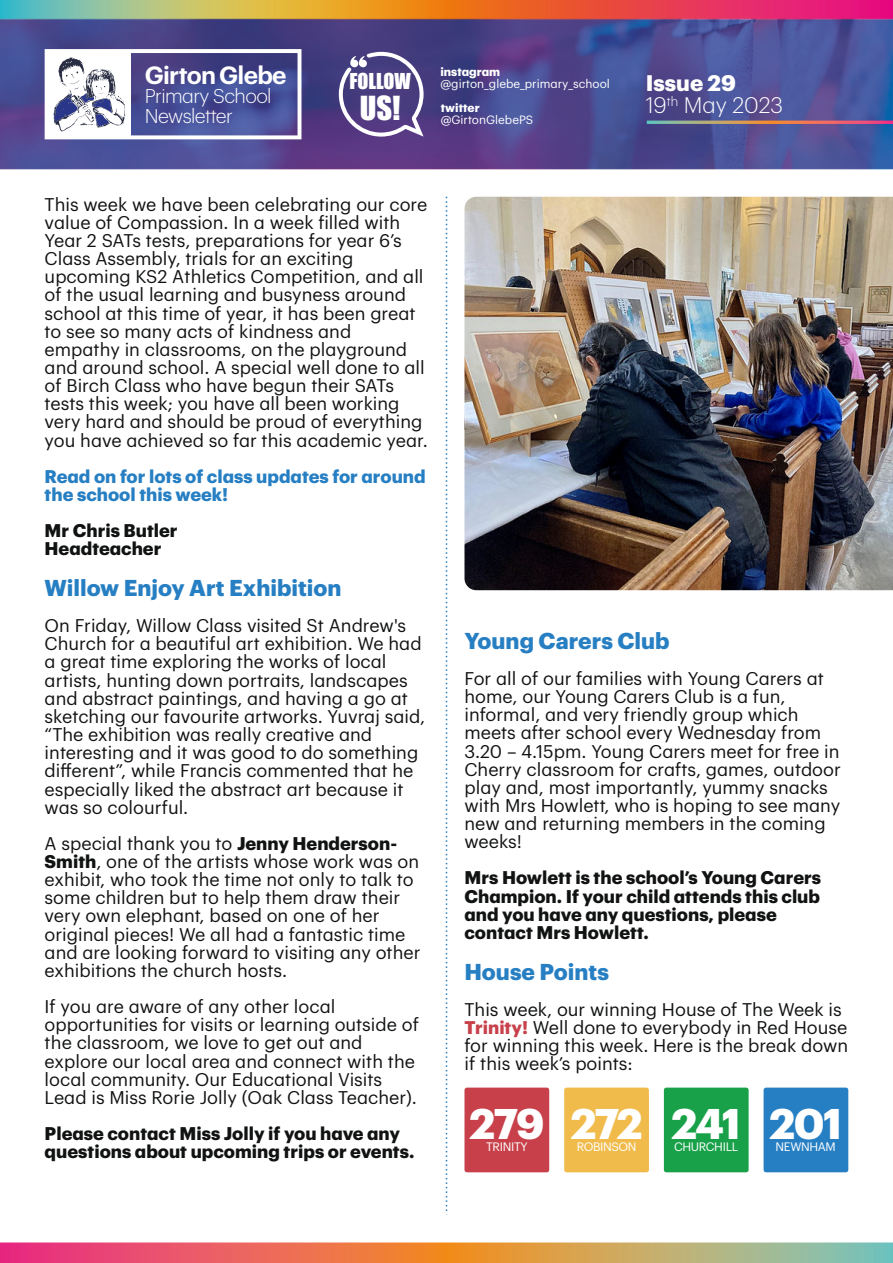
<style>
.page{position:relative;width:893px;height:1263px;background:#fff}
.page>*{position:absolute;margin:0;border:0;box-sizing:border-box;transform-origin:0 0}
.t1{font:700 42px "Graphik";letter-spacing:-.04em;color:#fff}
.t2{font:30.45px "Impact";color:#fff}
.t3{font:600 24.45px "Graphik";letter-spacing:-.03em;color:#fff}
.t4{font:700 22.5px "Graphik";color:#277fc3}
.t5{font:300 22.05px/22.2px "Graphik";color:#fff}
.t6{font:20.1px "Impact";color:#fff}
.t7{font:300 19.5px/19.6px "Graphik";letter-spacing:-.03em;color:#fff}
.t8{font:18px/18.1px "Graphik";color:#111312}
.t9{font:700 18px/18.1px "Graphik";color:#111312}
.t10{font:700 18px/18.1px "Graphik";color:#277fc3}
.t11{font:12px "Graphik";letter-spacing:-.03em;color:#fff}
.t12{font:11.85px "Graphik";color:#fff}
.t13{font:700 11.85px "Graphik";color:#fff}
.s1{font-weight:700}
.s2{font-weight:700;color:#c7404a}
</style>
<div class="page">
<img style="left:0;top:0;width:893px;height:1263px">
<svg style="left:446px;top:197px;width:1px;height:1017px"></svg>
<div style="left:45px;top:191px;width:388px;height:24px;background:#fff"></div>
<div style="left:45px;top:209px;width:360px;height:24px;background:#fff"></div>
<div style="left:45px;top:227px;width:362px;height:24px;background:#fff"></div>
<div style="left:45px;top:245px;width:313px;height:24px;background:#fff"></div>
<div style="left:45px;top:263px;width:383px;height:24px;background:#fff"></div>
<div style="left:45px;top:282px;width:366px;height:23px;background:#fff"></div>
<div style="left:45px;top:300px;width:375px;height:23px;background:#fff"></div>
<div style="left:45px;top:318px;width:311px;height:24px;background:#fff"></div>
<div style="left:45px;top:336px;width:367px;height:24px;background:#fff"></div>
<div style="left:45px;top:354px;width:386px;height:24px;background:#fff"></div>
<div style="left:45px;top:372px;width:354px;height:24px;background:#fff"></div>
<div style="left:45px;top:390px;width:359px;height:24px;background:#fff"></div>
<div style="left:45px;top:409px;width:382px;height:23px;background:#fff"></div>
<div style="left:45px;top:427px;width:383px;height:24px;background:#fff"></div>
<div style="left:45px;top:463px;width:387px;height:24px;background:#fff"></div>
<div style="left:45px;top:481px;width:183px;height:24px;background:#fff"></div>
<div style="left:45px;top:517px;width:133px;height:24px;background:#fff"></div>
<div style="left:45px;top:535px;width:120px;height:24px;background:#fff"></div>
<div style="left:45px;top:612px;width:366px;height:24px;background:#fff"></div>
<div style="left:45px;top:630px;width:381px;height:24px;background:#fff"></div>
<div style="left:45px;top:649px;width:346px;height:23px;background:#fff"></div>
<div style="left:45px;top:667px;width:368px;height:23px;background:#fff"></div>
<div style="left:45px;top:685px;width:368px;height:24px;background:#fff"></div>
<div style="left:45px;top:703px;width:386px;height:24px;background:#fff"></div>
<div style="left:45px;top:721px;width:332px;height:24px;background:#fff"></div>
<div style="left:45px;top:739px;width:378px;height:24px;background:#fff"></div>
<div style="left:45px;top:757px;width:373px;height:24px;background:#fff"></div>
<div style="left:45px;top:776px;width:363px;height:23px;background:#fff"></div>
<div style="left:45px;top:794px;width:148px;height:24px;background:#fff"></div>
<div style="left:45px;top:830px;width:352px;height:24px;background:#fff"></div>
<div style="left:45px;top:848px;width:379px;height:24px;background:#fff"></div>
<div style="left:45px;top:866px;width:373px;height:24px;background:#fff"></div>
<div style="left:45px;top:884px;width:360px;height:24px;background:#fff"></div>
<div style="left:45px;top:903px;width:339px;height:23px;background:#fff"></div>
<div style="left:45px;top:921px;width:365px;height:23px;background:#fff"></div>
<div style="left:45px;top:939px;width:380px;height:24px;background:#fff"></div>
<div style="left:45px;top:957px;width:247px;height:24px;background:#fff"></div>
<div style="left:45px;top:993px;width:295px;height:24px;background:#fff"></div>
<div style="left:45px;top:1011px;width:379px;height:24px;background:#fff"></div>
<div style="left:45px;top:1029px;width:322px;height:24px;background:#fff"></div>
<div style="left:45px;top:1048px;width:375px;height:23px;background:#fff"></div>
<div style="left:45px;top:1066px;width:342px;height:23px;background:#fff"></div>
<div style="left:45px;top:1084px;width:377px;height:24px;background:#fff"></div>
<div style="left:45px;top:1120px;width:359px;height:24px;background:#fff"></div>
<div style="left:45px;top:1138px;width:373px;height:24px;background:#fff"></div>
<div style="left:464px;top:665px;width:365px;height:24px;background:#fff"></div>
<div style="left:464px;top:683px;width:326px;height:24px;background:#fff"></div>
<div style="left:464px;top:701px;width:339px;height:24px;background:#fff"></div>
<div style="left:464px;top:719px;width:362px;height:24px;background:#fff"></div>
<div style="left:464px;top:738px;width:380px;height:23px;background:#fff"></div>
<div style="left:464px;top:756px;width:381px;height:24px;background:#fff"></div>
<div style="left:464px;top:774px;width:369px;height:24px;background:#fff"></div>
<div style="left:464px;top:792px;width:381px;height:24px;background:#fff"></div>
<div style="left:464px;top:810px;width:366px;height:24px;background:#fff"></div>
<div style="left:464px;top:828px;width:58px;height:24px;background:#fff"></div>
<div style="left:464px;top:865px;width:361px;height:23px;background:#fff"></div>
<div style="left:464px;top:883px;width:360px;height:23px;background:#fff"></div>
<div style="left:464px;top:901px;width:316px;height:24px;background:#fff"></div>
<div style="left:464px;top:919px;width:185px;height:24px;background:#fff"></div>
<div style="left:464px;top:996px;width:382px;height:24px;background:#fff"></div>
<div style="left:464px;top:1014px;width:389px;height:24px;background:#fff"></div>
<div style="left:464px;top:1032px;width:390px;height:24px;background:#fff"></div>
<div style="left:464px;top:1050px;width:169px;height:24px;background:#fff"></div>
<svg style="left:647px;top:121px;width:246px;height:3px"></svg>
<svg style="left:45px;top:49px;width:256px;height:90px"></svg>
<div style="left:464px;top:1087px;width:85px;height:85px;background:#c7404a;border-radius:3px"></div>
<div style="left:564px;top:1087px;width:85px;height:85px;background:#f0bb4b;border-radius:3px"></div>
<div style="left:664px;top:1087px;width:85px;height:85px;background:#18a149;border-radius:3px"></div>
<div style="left:764px;top:1087px;width:84px;height:85px;background:#277fc3;border-radius:3px"></div>
<svg style="left:339px;top:52px;width:85px;height:85px;background:#655992"></svg>
<img style="left:464px;top:197px;width:429px;height:393px">
<h3 class="t3" style="left:145px;top:57px;width:143px">Girton Glebe</h3>
<p class="t7" style="left:145px;top:85px;width:128px">Primary School<br>Newsletter</p>
<p class="t13" style="left:440px;top:63px;width:61px">instagram</p>
<p class="t12" style="left:440px;top:75px;width:171px">@girton_glebe_primary_school</p>
<p class="t6" style="left:349px;top:73px;width:63px">FOLLOW</p>
<h2 class="t2" style="left:360px;top:96px;width:42px">US!</h2>
<p class="t13" style="left:441px;top:99px;width:41px">twitter</p>
<p class="t12" style="left:441px;top:111px;width:94px">@GirtonGlebePS</p>
<p class="t5" style="left:646px;top:70px;width:139px"><span class="s1">Issue 29<br></span>19<sup>th</sup> May 2023</p>
<p class="t8" style="left:45px;top:193px;width:385px">This week we have been celebrating our core value of Compassion. In a week filled with Year 2 SATs tests, preparations for year 6’s Class Assembly, trials for an exciting upcoming KS2 Athletics Competition, and all of the usual learning and busyness around school at this time of year, it has been great to see so many acts of kindness and empathy in classrooms, on the playground and around school. A special well done to all of Birch Class who have begun their SATs tests this week; you have all been working very hard and should be proud of everything you have achieved so far this academic year.</p>
<p class="t10" style="left:45px;top:466px;width:383px">Read on for lots of class updates for around the school this week!</p>
<p class="t9" style="left:45px;top:520px;width:135px">Mr Chris Butler<br>Headteacher</p>
<p class="t4" style="left:45px;top:571px;width:298px">Willow Enjoy Art Exhibition</p>
<p class="t8" style="left:45px;top:615px;width:382px">On Friday, Willow Class visited St Andrew's Church for a beautiful art exhibition. We had a great time exploring the works of local artists, hunting down portraits, landscapes and abstract paintings, and having a go at sketching our favourite artworks. Yuvraj said, “The exhibition was really creative and interesting and it was good to do something different”, while Francis commented that he especially liked the abstract art because it was so colourful.</p>
<p class="t8" style="left:45px;top:833px;width:377px">A special thank you to <span class="s1">Jenny Henderson-Smith</span>, one of the artists whose work was on exhibit, who took the time not only to talk to some children but to help them draw their very own elephant, based on one of her original pieces! We all had a fantastic time and are looking forward to visiting any other exhibitions the church hosts.</p>
<p class="t8" style="left:45px;top:996px;width:376px">If you are aware of any other local opportunities for visits or learning outside of the classroom, we love to get out and explore our local area and connect with the local community. Our Educational Visits Lead is Miss Rorie Jolly (Oak Class Teacher).</p>
<p class="t9" style="left:45px;top:1123px;width:371px">Please contact Miss Jolly if you have any questions about upcoming trips or events.</p>
<p class="t4" style="left:464px;top:624px;width:207px">Young Carers Club</p>
<p class="t8" style="left:464px;top:668px;width:378px">For all of our families with Young Carers at home, our Young Carers Club is a fun, informal, and very friendly group which meets after school every Wednesday from 3.20 – 4.15pm. Young Carers meet for free in Cherry classroom for crafts, games, outdoor play and, most importantly, yummy snacks with Mrs Howlett, who is hoping to see many new and returning members in the coming weeks!</p>
<p class="t9" style="left:464px;top:867px;width:358px">Mrs Howlett is the school’s Young Carers Champion. If your child attends this club and you have any questions, please contact Mrs Howlett.</p>
<p class="t4" style="left:464px;top:955px;width:146px">House Points</p>
<p class="t8" style="left:464px;top:998px;width:385px">This week, our winning House of The Week is <span class="s2">Trinity!</span> Well done to everybody in Red House for winning this week. Here is the break down if this week’s points:</p>
<h1 class="t1" style="left:469px;top:1093px;width:77px">279</h1>
<p class="t11" style="left:486px;top:1138px;width:43px">TRINITY</p>
<h1 class="t1" style="left:571px;top:1093px;width:73px">272</h1>
<p class="t11" style="left:577px;top:1138px;width:61px">ROBINSON</p>
<h1 class="t1" style="left:671px;top:1093px;width:71px">241</h1>
<p class="t11" style="left:674px;top:1138px;width:66px">CHURCHILL</p>
<h1 class="t1" style="left:769px;top:1093px;width:74px">201</h1>
<p class="t11" style="left:776px;top:1138px;width:62px">NEWNHAM</p>
</div>
